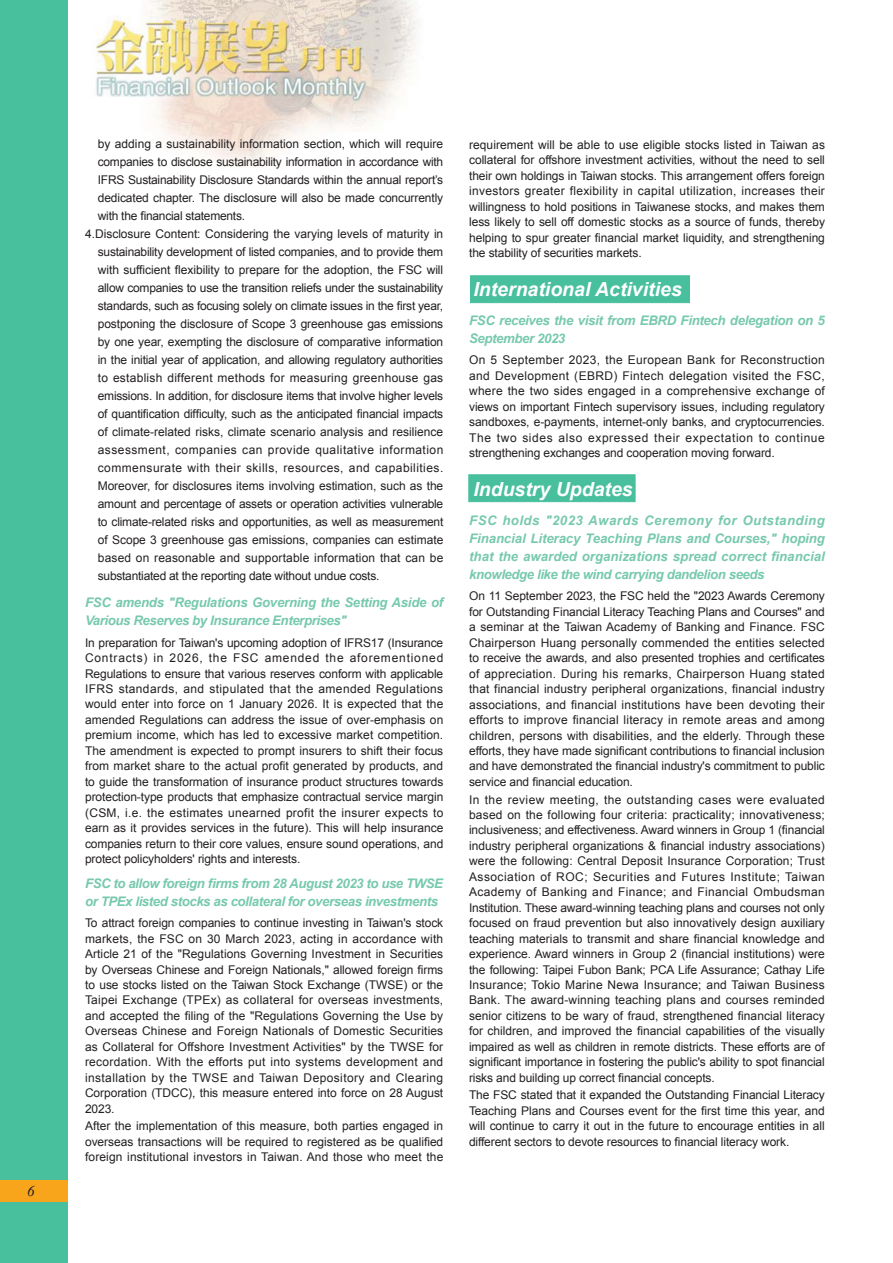
<style>
.page{position:relative;width:893px;height:1263px;background:#fff}
.page>*{position:absolute;margin:0;border:0;box-sizing:border-box;transform-origin:0 0}
.t1{font:italic 700 19.5px "Arial";color:#fff}
.t2{font:italic 15px "Times New Roman";color:#231f20}
.t3{font:italic 700 13.2px/18px "Arial";letter-spacing:-.03em;color:#77c9ae}
.t4{font:12px/15.5px "Arial";letter-spacing:-.01em;color:#231f20;text-align:justify}
.t5{font:12px "Arial";letter-spacing:.04em;color:#231f20}
.t6{font:12px "Arial";letter-spacing:.02em;color:#231f20}
.t7{font:12px "Arial";letter-spacing:.015em;color:#231f20}
</style>
<div class="page">
<img style="left:95px;top:0;width:323px;height:166px">
<div style="left:0;top:0;width:68px;height:1263px;background:#48bf9d"></div>
<div style="left:0;top:1180px;width:68px;height:21px;background:#f9a51b"></div>
<div style="left:469px;top:475px;width:166px;height:27px;background:#48bf9d"></div>
<div style="left:470px;top:276px;width:220px;height:27px;background:#48bf9d"></div>
<p class="t2" style="left:27px;top:1181px;width:9px">6</p>
<p class="t4" style="left:98px;top:136px;width:347px">by adding a sustainability information section, which will require</p>
<p class="t4" style="left:98px;top:154px;width:347px">companies to disclose sustainability information in accordance with</p>
<p class="t4" style="left:98px;top:172px;width:347px">IFRS Sustainability Disclosure Standards within the annual report’s</p>
<p class="t4" style="left:98px;top:190px;width:347px">dedicated chapter. The disclosure will also be made concurrently</p>
<p class="t4" style="left:98px;top:208px;width:149px">with the financial statements.</p>
<p class="t4" style="left:85px;top:226px;width:360px">4.Disclosure Content: Considering the varying levels of maturity in</p>
<p class="t4" style="left:98px;top:244px;width:347px">sustainability development of listed companies, and to provide them</p>
<p class="t4" style="left:98px;top:262px;width:347px">with sufficient flexibility to prepare for the adoption, the FSC will</p>
<p class="t4" style="left:98px;top:280px;width:347px">allow companies to use the transition reliefs under the sustainability</p>
<p class="t4" style="left:98px;top:298px;width:347px">standards, such as focusing solely on climate issues in the first year,</p>
<p class="t4" style="left:98px;top:316px;width:347px">postponing the disclosure of Scope 3 greenhouse gas emissions</p>
<p class="t4" style="left:98px;top:334px;width:347px">by one year, exempting the disclosure of comparative information</p>
<p class="t4" style="left:98px;top:352px;width:347px">in the initial year of application, and allowing regulatory authorities</p>
<p class="t6" style="left:98px;top:370px;width:347px">to establish different methods for measuring greenhouse gas</p>
<p class="t4" style="left:98px;top:388px;width:347px">emissions. In addition, for disclosure items that involve higher levels</p>
<p class="t4" style="left:98px;top:406px;width:347px">of quantification difficulty, such as the anticipated financial impacts</p>
<p class="t4" style="left:98px;top:424px;width:347px">of climate-related risks, climate scenario analysis and resilience</p>
<p class="t5" style="left:98px;top:442px;width:347px">assessment, companies can provide qualitative information</p>
<p class="t5" style="left:98px;top:460px;width:347px">commensurate with their skills, resources, and capabilities.</p>
<p class="t4" style="left:98px;top:478px;width:347px">Moreover, for disclosures items involving estimation, such as the</p>
<p class="t4" style="left:98px;top:496px;width:347px">amount and percentage of assets or operation activities vulnerable</p>
<p class="t4" style="left:98px;top:514px;width:347px">to climate-related risks and opportunities, as well as measurement</p>
<p class="t4" style="left:98px;top:532px;width:347px">of Scope 3 greenhouse gas emissions, companies can estimate</p>
<p class="t7" style="left:98px;top:550px;width:347px">based on reasonable and supportable information that can be</p>
<p class="t4" style="left:98px;top:568px;width:283px">substantiated at the reporting date without undue costs.</p>
<p class="t3" style="left:85px;top:594px;width:360px">FSC amends "Regulations Governing the Setting Aside of<br>Various Reserves by Insurance Enterprises"</p>
<p class="t4" style="left:85px;top:635px;width:360px">In preparation for Taiwan's upcoming adoption of IFRS17 (Insurance Contracts) in 2026, the FSC amended the aforementioned Regulations to ensure that various reserves conform with applicable IFRS standards, and stipulated that the amended Regulations would enter into force on 1 January 2026. It is expected that the amended Regulations can address the issue of over-emphasis on premium income, which has led to excessive market competition.<br>The amendment is expected to prompt insurers to shift their focus from market share to the actual profit generated by products, and to guide the transformation of insurance product structures towards protection-type products that emphasize contractual service margin (CSM, i.e. the estimates unearned profit the insurer expects to earn as it provides services in the future). This will help insurance companies return to their core values, ensure sound operations, and protect policyholders' rights and interests.</p>
<p class="t3" style="left:85px;top:875px;width:360px">FSC to allow foreign firms from 28 August 2023 to use TWSE or TPEx listed stocks as collateral for overseas investments</p>
<p class="t4" style="left:85px;top:915px;width:360px">To attract foreign companies to continue investing in Taiwan's stock markets, the FSC on 30 March 2023, acting in accordance with Article 21 of the "Regulations Governing Investment in Securities by Overseas Chinese and Foreign Nationals," allowed foreign firms to use stocks listed on the Taiwan Stock Exchange (TWSE) or the Taipei Exchange (TPEx) as collateral for overseas investments, and accepted the filing of the "Regulations Governing the Use by Overseas Chinese and Foreign Nationals of Domestic Securities as Collateral for Offshore Investment Activities" by the TWSE for recordation. With the efforts put into systems development and installation by the TWSE and Taiwan Depository and Clearing Corporation (TDCC), this measure entered into force on 28 August 2023.</p>
<p class="t4" style="left:85px;top:1118px;width:360px">After the implementation of this measure, both parties engaged in overseas transactions will be required to registered as be qualified foreign institutional investors in Taiwan. And those who meet the</p>
<p class="t4" style="left:469px;top:137px;width:357px">requirement will be able to use eligible stocks listed in Taiwan as collateral for offshore investment activities, without the need to sell their own holdings in Taiwan stocks. This arrangement offers foreign investors greater flexibility in capital utilization, increases their willingness to hold positions in Taiwanese stocks, and makes them less likely to sell off domestic stocks as a source of funds, thereby helping to spur greater financial market liquidity, and strengthening the stability of securities markets.</p>
<h1 class="t1" style="left:473px;top:276px;width:210px">International Activities</h1>
<p class="t3" style="left:469px;top:312px;width:357px">FSC receives the visit from EBRD Fintech delegation on 5<br>September 2023</p>
<p class="t4" style="left:469px;top:353px;width:357px">On 5 September 2023, the European Bank for Reconstruction and Development (EBRD) Fintech delegation visited the FSC, where the two sides engaged in a comprehensive exchange of views on important Fintech supervisory issues, including regulatory sandboxes, e-payments, internet-only banks, and cryptocurrencies.<br>The two sides also expressed their expectation to continue strengthening exchanges and cooperation moving forward.</p>
<h1 class="t1" style="left:473px;top:476px;width:161px">Industry Updates</h1>
<p class="t3" style="left:469px;top:512px;width:357px;text-align:justify">FSC holds "2023 Awards Ceremony for Outstanding Financial Literacy Teaching Plans and Courses," hoping that the awarded organizations spread correct financial knowledge like the wind carrying dandelion seeds</p>
<p class="t4" style="left:469px;top:589px;width:357px">On 11 September 2023, the FSC held the "2023 Awards Ceremony for Outstanding Financial Literacy Teaching Plans and Courses" and a seminar at the Taiwan Academy of Banking and Finance. FSC Chairperson Huang personally commended the entities selected to receive the awards, and also presented trophies and certificates of appreciation. During his remarks, Chairperson Huang stated that financial industry peripheral organizations, financial industry associations, and financial institutions have been devoting their efforts to improve financial literacy in remote areas and among children, persons with disabilities, and the elderly. Through these efforts, they have made significant contributions to financial inclusion and have demonstrated the financial industry's commitment to public service and financial education.</p>
<p class="t4" style="left:469px;top:792px;width:357px">In the review meeting, the outstanding cases were evaluated based on the following four criteria: practicality; innovativeness; inclusiveness; and effectiveness. Award winners in Group 1 (financial industry peripheral organizations &amp; financial industry associations) were the following: Central Deposit Insurance Corporation; Trust Association of ROC; Securities and Futures Institute; Taiwan Academy of Banking and Finance; and Financial Ombudsman Institution. These award-winning teaching plans and courses not only focused on fraud prevention but also innovatively design auxiliary teaching materials to transmit and share financial knowledge and experience. Award winners in Group 2 (financial institutions) were the following: Taipei Fubon Bank; PCA Life Assurance; Cathay Life Insurance; Tokio Marine Newa Insurance; and Taiwan Business Bank. The award-winning teaching plans and courses reminded senior citizens to be wary of fraud, strengthened financial literacy for children, and improved the financial capabilities of the visually impaired as well as children in remote districts. These efforts are of significant importance in fostering the public's ability to spot financial risks and building up correct financial concepts.</p>
<p class="t4" style="left:469px;top:1087px;width:357px">The FSC stated that it expanded the Outstanding Financial Literacy Teaching Plans and Courses event for the first time this year, and will continue to carry it out in the future to encourage entities in all different sectors to devote resources to financial literacy work.</p>
</div>
